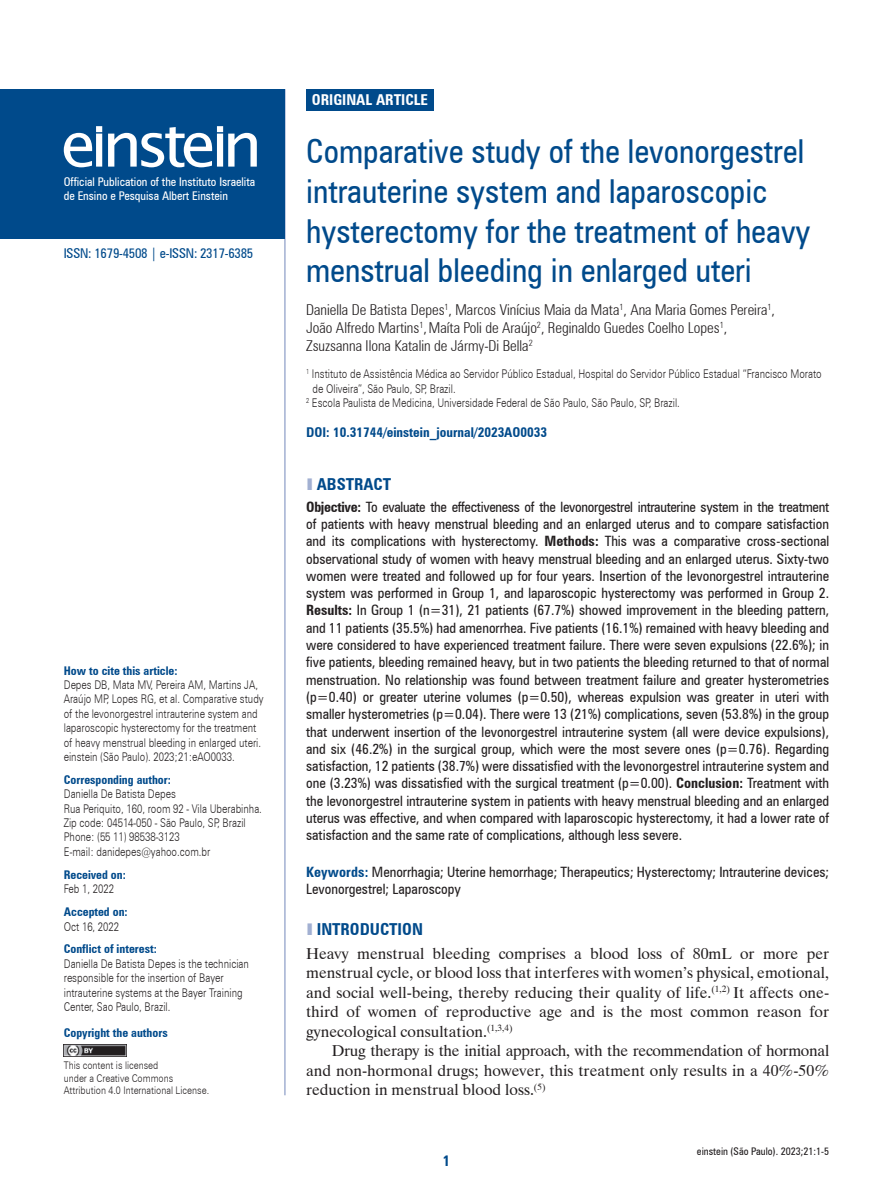
<style>
.page{position:relative;width:893px;height:1191px;background:#fff}
.page>*{position:absolute;margin:0;border:0;box-sizing:border-box;transform-origin:0 0}
.t1{font:condensed 33px/39.6px "Zurich BT";color:#004a8b}
.t2{font:700 condensed 16.5px "Zurich BT";color:#004a8b}
.t3{font:15.75px/19.5px "Dutch 801 BT";color:#231f20;text-align:justify}
.t4{font:300 condensed 15px/18px "Zurich BT";color:#231f20}
.t5{font:700 condensed 15px "Zurich BT";color:#fff}
.t6{font:700 condensed 15px "Zurich BT";color:#004a8b}
.t7{font:condensed 14.25px/17.2px "Zurich BT";color:#231f20;text-align:justify}
.t8{font:700 condensed 13.5px "Zurich BT";color:#004a8b}
.t9{font:condensed 13.5px "Zurich BT";letter-spacing:-.02em;color:#004a8b}
.t10{font:300 12px/14.4px "Zurich BT";color:#231f20;scale:.8 1}
.t11{font:700 condensed 12px "Zurich BT";color:#004a8b}
.t12{font:condensed 12px/14.4px "Zurich BT";color:#fff}
.t13{font:300 10.5px/12.6px "Zurich BT";color:#231f20;scale:.85 1}
.t14{font:condensed 10.5px "Zurich BT";color:#231f20}
.s1{color:#a2b0d2}
.s2{font-weight:700}
.s3{font-weight:700;color:#004a8b}
</style>
<div class="page">
<img style="left:64px;top:1044px;width:63px;height:12px">
<div style="left:306px;top:89px;width:128px;height:21px;background:#004a8b"></div>
<hr style="left:284px;top:89px;width:2px;height:1006px;background:#a2b0d2">
<div style="left:0;top:89px;width:284px;height:149px;background:#004a8b"></div>
<svg style="left:108px;top:126px;width:149px;height:41px"></svg>
<svg style="left:64px;top:126px;width:38px;height:41px"></svg>
<p class="t12" style="left:64px;top:174px;width:193px">Official Publication of the Instituto Israelita de Ensino e Pesquisa Albert Einstein</p>
<p class="t9" style="left:64px;top:245px;width:191px">ISSN: 1679-4508 | e-ISSN: 2317-6385</p>
<p class="t11" style="left:64px;top:663px;width:115px">How to cite this article:</p>
<p class="t10" style="left:64px;top:677px;width:251px">Depes DB, Mata MV, Pereira AM, Martins JA, Araújo MP, Lopes RG, et al. Comparative study of the levonorgestrel intrauterine system and laparoscopic hysterectomy for the treatment of heavy menstrual bleeding in enlarged uteri. einstein (São Paulo). 2023;21:eAO0033.</p>
<p class="t11" style="left:64px;top:772px;width:109px">Corresponding author:</p>
<p class="t10" style="left:64px;top:786px;width:249px">Daniella De Batista Depes<br>Rua Periquito, 160, room 92 - Vila Uberabinha.<br>Zip code: 04514-050 - São Paulo, SP, Brazil Phone: (55 11) 98538-3123<br>E-mail: danidepes@yahoo.com.br</p>
<p class="t11" style="left:64px;top:867px;width:64px">Received on:</p>
<p class="t10" style="left:64px;top:881px;width:64px">Feb 1, 2022</p>
<p class="t11" style="left:64px;top:904px;width:65px">Accepted on:</p>
<p class="t10" style="left:64px;top:919px;width:71px">Oct 16, 2022</p>
<p class="t11" style="left:64px;top:942px;width:95px">Conflict of interest:</p>
<p class="t10" style="left:64px;top:956px;width:233px">Daniella De Batista Depes is the technician responsible for the insertion of Bayer intrauterine systems at the Bayer Training Center, Sao Paulo, Brazil.</p>
<p class="t11" style="left:64px;top:1025px;width:105px">Copyright the authors</p>
<p class="t13" style="left:64px;top:1058px;width:173px">This content is licensed<br>under a Creative Commons<br>Attribution 4.0 International License.</p>
<p class="t5" style="left:312px;top:91px;width:118px">ORIGINAL ARTICLE</p>
<h1 class="t1" style="left:306px;top:131px;width:506px">Comparative study of the levonorgestrel intrauterine system and laparoscopic hysterectomy for the treatment of heavy menstrual bleeding in enlarged uteri</h1>
<p class="t4" style="left:306px;top:301px;width:470px">Daniella De Batista Depes<sup>1</sup>, Marcos Vinícius Maia da Mata<sup>1</sup>, Ana Maria Gomes Pereira<sup>1</sup>,<br>João Alfredo Martins<sup>1</sup>,Maíta Poli de Araújo<sup>2</sup>, Reginaldo Guedes Coelho Lopes<sup>1</sup>,<br>Zsuzsanna Ilona Katalin de Jármy-Di Bella<sup>2</sup></p>
<p class="t10" style="left:306px;top:367px;width:646px"><sup>1</sup> Instituto de Assistência Médica ao Servidor Público Estadual, Hospital do Servidor Público Estadual “Francisco Morato</p>
<p class="t10" style="left:313px;top:381px;width:180px">de Oliveira”, São Paulo, SP, Brazil.</p>
<p class="t10" style="left:306px;top:396px;width:469px"><sup>2</sup> Escola Paulista de Medicina, Universidade Federal de São Paulo, São Paulo, SP, Brazil.</p>
<p class="t8" style="left:306px;top:423px;width:243px">DOI: 10.31744/einstein_journal/2023AO0033</p>
<p class="t2" style="left:306px;top:474px;width:86px"><span class="s1">❚</span> ABSTRACT</p>
<p class="t7" style="left:306px;top:498px;width:525px"><span class="s2">Objective:</span> To evaluate the effectiveness of the levonorgestrel intrauterine system in the treatment of patients with heavy menstrual bleeding and an enlarged uterus and to compare satisfaction and its complications with hysterectomy. <span class="s2">Methods:</span> This was a comparative cross-sectional observational study of women with heavy menstrual bleeding and an enlarged uterus. Sixty-two women were treated and followed up for four years. Insertion of the levonorgestrel intrauterine system was performed in Group 1, and laparoscopic hysterectomy was performed in Group 2.<br><span class="s2">Results:</span> In Group 1 (n=31), 21 patients (67.7%) showed improvement in the bleeding pattern, and 11 patients (35.5%) had amenorrhea. Five patients (16.1%) remained with heavy bleeding and were considered to have experienced treatment failure. There were seven expulsions (22.6%); in five patients, bleeding remained heavy, but in two patients the bleeding returned to that of normal menstruation. No relationship was found between treatment failure and greater hysterometries (p=0.40) or greater uterine volumes (p=0.50), whereas expulsion was greater in uteri with smaller hysterometries (p=0.04). There were 13 (21%) complications, seven (53.8%) in the group that underwent insertion of the levonorgestrel intrauterine system (all were device expulsions), and six (46.2%) in the surgical group, which were the most severe ones (p=0.76). Regarding satisfaction, 12 patients (38.7%) were dissatisfied with the levonorgestrel intrauterine system and one (3.23%) was dissatisfied with the surgical treatment (p=0.00). <span class="s2">Conclusion:</span> Treatment with the levonorgestrel intrauterine system in patients with heavy menstrual bleeding and an enlarged uterus was effective, and when compared with laparoscopic hysterectomy, it had a lower rate of satisfaction and the same rate of complications, although less severe.</p>
<p class="t7" style="left:306px;top:863px;width:524px"><span class="s3">Keywords:</span> Menorrhagia; Uterine hemorrhage; Therapeutics; Hysterectomy; Intrauterine devices;<br>Levonorgestrel; Laparoscopy</p>
<p class="t2" style="left:306px;top:918px;width:118px"><span class="s1">❚</span> INTRODUCTION</p>
<p class="t3" style="left:306px;top:943px;width:525px">Heavy menstrual bleeding comprises a blood loss of 80mL or more per menstrual cycle, or blood loss that interferes with women’s physical, emotional, and social well-being, thereby reducing their quality of life.<sup>(1,2)</sup> It affects one&shy;third of women of reproductive age and is the most common reason for gynecological consultation.<sup>(1,3,4)</sup></p>
<p class="t3" style="left:306px;top:1041px;width:525px;text-indent:26px">Drug therapy is the initial approach, with the recommendation of hormonal and non-hormonal drugs; however, this treatment only results in a 40%-50% reduction in menstrual blood loss.<sup>(5)</sup></p>
<p class="t6" style="left:443px;top:1151px;width:9px">1</p>
<p class="t14" style="left:697px;top:1144px;width:134px">einstein (São Paulo). 2023;21:1-5</p>
</div>
